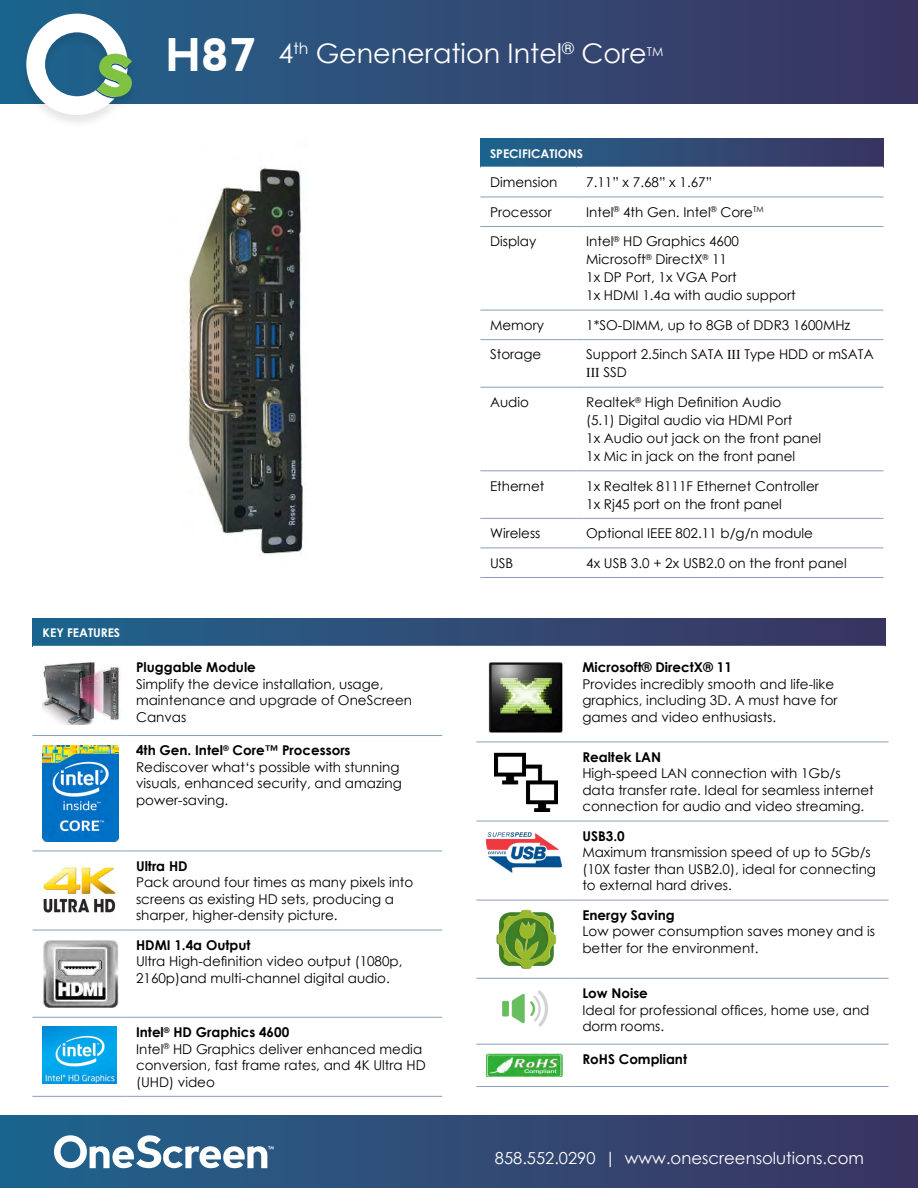
<style>
.page{position:relative;width:918px;height:1188px;background:#fff}
.page>*{position:absolute;margin:0;border:0;box-sizing:border-box;transform-origin:0 0}
.t1{font:27px "Century Gothic";color:#fff}
.t2{font:16.5px "Century Gothic";color:#fff}
.t3{font:13.5px/16.5px "Century Gothic";color:#000}
.t4{font:700 13.5px "Century Gothic";color:#000}
.t5{font:13.5px "Times New Roman";color:#000}
.t6{font:700 12px "Century Gothic";color:#fff}
.s1{font-family:"nevis";font-weight:700;font-size:45px}
.s2{font-weight:700}
.s3{font-family:"Times New Roman"}
.s4{font-family:"Century Gothic"}
</style>
<div class="page">
<div style="left:0;top:1116px;width:918px;height:72px;background:linear-gradient(to right,#20658e,#3d335f)"></div>
<svg style="left:54px;top:1135px;width:220px;height:33px"></svg>
<div style="left:0;top:0;width:918px;height:104px;background:linear-gradient(to right,#20658d,#3d335f)"></div>
<div style="left:480px;top:139px;width:403px;height:28px;background:linear-gradient(to right,#20658d,#3d345f)"></div>
<hr style="left:480px;top:197px;width:96px;height:1px;background:#8a9eba">
<hr style="left:576px;top:197px;width:307px;height:1px;background:#8a9eba">
<hr style="left:480px;top:226px;width:96px;height:1px;background:#8a9eba">
<hr style="left:576px;top:226px;width:307px;height:1px;background:#8a9eba">
<hr style="left:480px;top:310px;width:96px;height:1px;background:#8a9eba">
<hr style="left:576px;top:310px;width:307px;height:1px;background:#8a9eba">
<hr style="left:480px;top:339px;width:96px;height:1px;background:#8a9eba">
<hr style="left:576px;top:339px;width:307px;height:1px;background:#8a9eba">
<hr style="left:480px;top:387px;width:96px;height:1px;background:#8a9eba">
<hr style="left:576px;top:387px;width:307px;height:1px;background:#8a9eba">
<hr style="left:480px;top:470px;width:96px;height:1px;background:#8a9eba">
<hr style="left:576px;top:470px;width:307px;height:1px;background:#8a9eba">
<hr style="left:480px;top:518px;width:96px;height:1px;background:#8a9eba">
<hr style="left:576px;top:518px;width:307px;height:1px;background:#8a9eba">
<hr style="left:480px;top:548px;width:96px;height:1px;background:#8a9eba">
<hr style="left:576px;top:548px;width:307px;height:1px;background:#8a9eba">
<hr style="left:480px;top:577px;width:96px;height:1px;background:#8a9eba">
<hr style="left:576px;top:577px;width:307px;height:1px;background:#8a9eba">
<div style="left:19px;top:13px;width:120px;height:116px;background:#000;opacity:.1"></div>
<svg style="left:26px;top:14px;width:106px;height:101px"></svg>
<hr style="left:32px;top:735px;width:94px;height:1px;background:#8a9eba">
<hr style="left:126px;top:735px;width:316px;height:1px;background:#8a9eba">
<hr style="left:32px;top:851px;width:94px;height:1px;background:#8a9eba">
<hr style="left:126px;top:851px;width:316px;height:1px;background:#8a9eba">
<hr style="left:32px;top:930px;width:94px;height:1px;background:#8a9eba">
<hr style="left:126px;top:930px;width:316px;height:1px;background:#8a9eba">
<hr style="left:32px;top:1017px;width:94px;height:1px;background:#8a9eba">
<hr style="left:126px;top:1017px;width:316px;height:1px;background:#8a9eba">
<hr style="left:32px;top:1096px;width:94px;height:1px;background:#8a9eba">
<hr style="left:126px;top:1096px;width:316px;height:1px;background:#8a9eba">
<img style="left:42px;top:662px;width:78px;height:63px">
<img style="left:42px;top:745px;width:76px;height:96px">
<img style="left:43px;top:865px;width:73px;height:48px">
<img style="left:42px;top:940px;width:76px;height:68px">
<img style="left:42px;top:1027px;width:75px;height:57px">
<div style="left:33px;top:618px;width:853px;height:29px;background:linear-gradient(to right,#20648d,#3d345f)"></div>
<hr style="left:33px;top:646px;width:853px;height:1px;background:#fff">
<hr style="left:476px;top:742px;width:97px;height:1px;background:#8a9eba">
<hr style="left:573px;top:742px;width:316px;height:1px;background:#8a9eba">
<hr style="left:476px;top:821px;width:97px;height:1px;background:#8a9eba">
<hr style="left:573px;top:821px;width:316px;height:1px;background:#8a9eba">
<hr style="left:476px;top:900px;width:97px;height:1px;background:#8a9eba">
<hr style="left:573px;top:900px;width:316px;height:1px;background:#8a9eba">
<hr style="left:476px;top:978px;width:97px;height:1px;background:#8a9eba">
<hr style="left:573px;top:978px;width:316px;height:1px;background:#8a9eba">
<hr style="left:476px;top:1044px;width:97px;height:1px;background:#8a9eba">
<hr style="left:573px;top:1044px;width:316px;height:1px;background:#8a9eba">
<hr style="left:476px;top:1086px;width:97px;height:1px;background:#8a9eba">
<hr style="left:573px;top:1086px;width:316px;height:1px;background:#8a9eba">
<img style="left:488px;top:662px;width:75px;height:70px">
<img style="left:495px;top:752px;width:62px;height:59px">
<img style="left:486px;top:832px;width:76px;height:41px">
<img style="left:496px;top:910px;width:61px;height:59px">
<img style="left:502px;top:990px;width:47px;height:37px">
<img style="left:486px;top:1054px;width:77px;height:23px">
<img style="left:188px;top:167px;width:117px;height:389px">
<h1 class="t1" style="left:166px;top:35px;width:499px"><span class="s1">H87</span> 4<sup>th</sup> Geneneration Intel<sup>®</sup> Core<sup>TM</sup></h1>
<p class="t6" style="left:43px;top:623px;width:79px">KEY FEATURES</p>
<p class="t4" style="left:136px;top:657px;width:121px">Pluggable Module</p>
<p class="t3" style="left:136px;top:675px;width:277px">Simplify the device installation, usage, maintenance and upgrade of OneScreen<br>Canvas</p>
<p class="t3" style="left:136px;top:742px;width:267px"><span class="s2">4th Gen. Intel</span><sup>®</sup> <span class="s2">Core™ Processors </span>Rediscover what‘s possible with stunning visuals, enhanced security, and amazing power-saving.</p>
<p class="t4" style="left:136px;top:856px;width:53px">Ultra HD</p>
<p class="t3" style="left:136px;top:874px;width:279px">Pack around four times as many pixels into screens as existing HD sets, producing a sharper, higher-density picture.</p>
<p class="t4" style="left:136px;top:935px;width:116px">HDMI 1.4a Output</p>
<p class="t3" style="left:136px;top:953px;width:268px">Ultra High-definition video output (1080p,<br>2160p)and multi-channel digital audio.</p>
<p class="t3" style="left:136px;top:1024px;width:291px"><span class="s2">Intel</span><sup>®</sup> <span class="s2">HD Graphics 4600<br></span>Intel<sup>®</sup> HD Graphics deliver enhanced media conversion, fast frame rates, and 4K Ultra HD (UHD) video</p>
<p class="t6" style="left:490px;top:144px;width:94px">SPECIFICATIONS</p>
<p class="t3" style="left:490px;top:174px;width:69px">Dimension</p>
<p class="t3" style="left:586px;top:174px;width:128px">7.11” x 7.68” x 1.67”</p>
<p class="t3" style="left:490px;top:203px;width:63px">Processor</p>
<p class="t3" style="left:586px;top:203px;width:179px">Intel<sup>®</sup> 4th Gen. Intel<sup>®</sup> Core<sup>TM</sup></p>
<p class="t3" style="left:490px;top:233px;width:48px">Display</p>
<p class="t3" style="left:586px;top:232px;width:211px;line-height:18px">Intel<sup>®</sup> HD Graphics 4600<br>Microsoft<sup>®</sup> DirectX<sup>®</sup> 11<br>1x DP Port, 1x VGA Port<br>1x HDMI 1.4a with audio support</p>
<p class="t3" style="left:490px;top:317px;width:55px">Memory</p>
<p class="t3" style="left:586px;top:317px;width:266px">1*SO-DIMM, up to 8GB of DDR3 1600MHz</p>
<p class="t3" style="left:490px;top:346px;width:53px">Storage</p>
<p class="t3" style="left:586px;top:346px;width:289px">Support 2.5inch SATA <span class="s3">III</span> Type HDD or mSATA</p>
<p class="t5" style="left:586px;top:363px;width:42px">III <span class="s4">SSD</span></p>
<p class="t3" style="left:490px;top:394px;width:40px">Audio</p>
<p class="t3" style="left:586px;top:393px;width:236px;line-height:18px">Realtek<sup>®</sup> High Definition Audio<br>(5.1) Digital audio via HDMI Port<br>1x Audio out jack on the front panel<br>1x Mic in jack on the front panel</p>
<p class="t3" style="left:490px;top:477px;width:56px">Ethernet</p>
<p class="t3" style="left:586px;top:477px;width:234px;line-height:18px">1x Realtek 8111F Ethernet Controller<br>1x Rj45 port on the front panel</p>
<p class="t3" style="left:490px;top:525px;width:52px">Wireless</p>
<p class="t3" style="left:586px;top:525px;width:228px">Optional IEEE 802.11 b/g/n module</p>
<p class="t3" style="left:490px;top:554px;width:25px">USB</p>
<p class="t3" style="left:586px;top:554px;width:262px">4x USB 3.0 + 2x USB2.0 on the front panel</p>
<p class="t4" style="left:582px;top:657px;width:151px">Microsoft® DirectX® 11</p>
<p class="t3" style="left:582px;top:675px;width:257px">Provides incredibly smooth and life-like graphics, including 3D. A must have for games and video enthusiasts.</p>
<p class="t4" style="left:582px;top:747px;width:80px">Realtek LAN</p>
<p class="t3" style="left:582px;top:765px;width:293px">High-speed LAN connection with 1Gb/s data transfer rate. Ideal for seamless internet connection for audio and video streaming.</p>
<p class="t4" style="left:582px;top:826px;width:44px">USB3.0</p>
<p class="t3" style="left:582px;top:844px;width:295px">Maximum transmission speed of up to 5Gb/s (10X faster than USB2.0), ideal for connecting to external hard drives.</p>
<p class="t4" style="left:582px;top:905px;width:94px">Energy Saving</p>
<p class="t3" style="left:582px;top:923px;width:294px">Low power consumption saves money and is better for the environment.</p>
<p class="t4" style="left:582px;top:983px;width:67px">Low Noise</p>
<p class="t3" style="left:582px;top:1001px;width:289px">Ideal for professional offices, home use, and dorm rooms.</p>
<p class="t4" style="left:582px;top:1049px;width:106px">RoHS Compliant</p>
<p class="t2" style="left:495px;top:1147px;width:371px">858.552.0290 | www.onescreensolutions.com</p>
</div>
